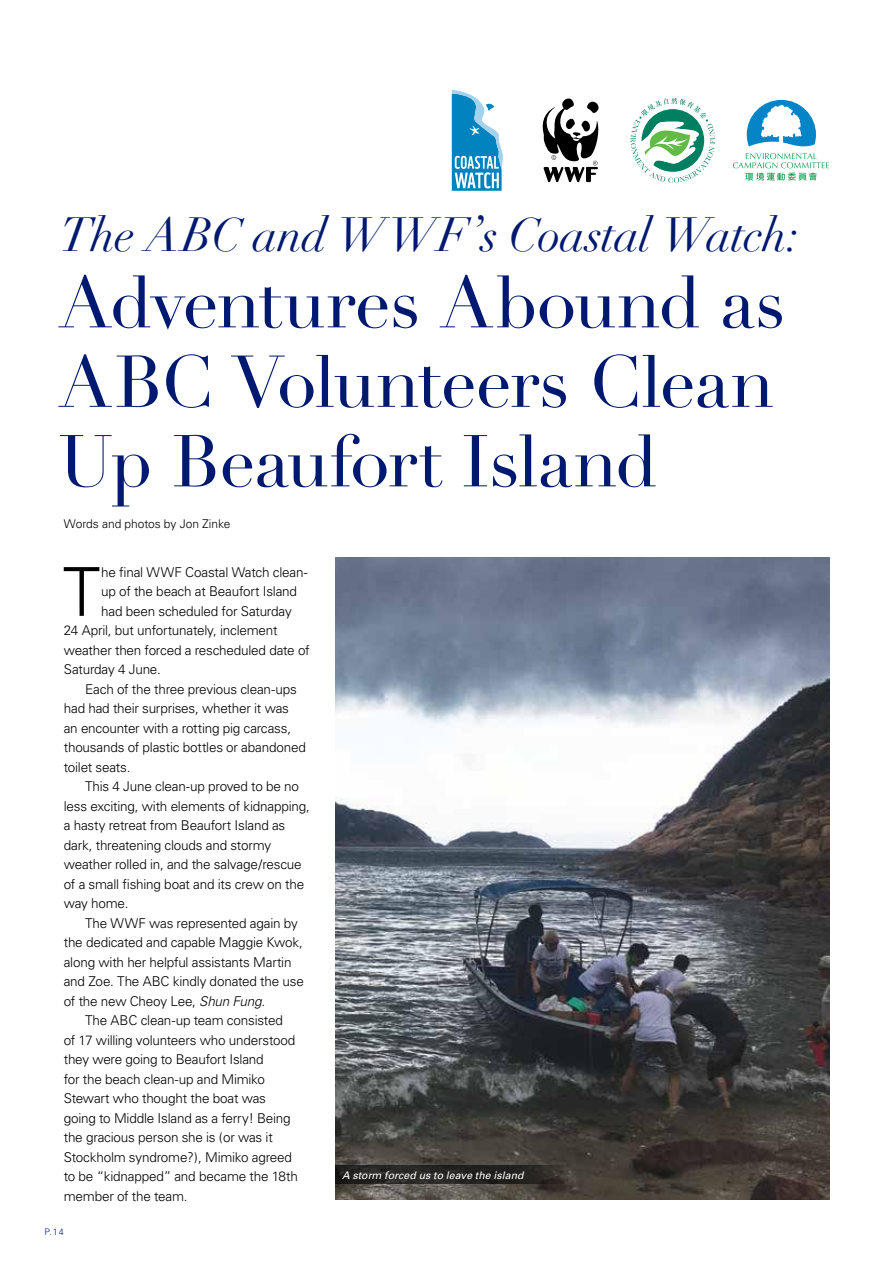
<style>
.page{position:relative;width:893px;height:1263px;background:#fff}
.page>*{position:absolute;margin:0;border:0;box-sizing:border-box;transform-origin:0 0}
.t1{font:72px/79.5px "Didot";letter-spacing:-.015em;color:#001970}
.t2{font:300 67.5px "Univers";color:#000}
.t3{font:italic 46.8px "Didot";letter-spacing:-.015em;color:#001970}
.t4{font:300 13.5px "Univers";letter-spacing:-.015em;color:#000}
.t5{font:300 12px "Univers";color:#000}
.t6{font:italic 10.5px "Univers";letter-spacing:.005em;color:#fff}
.t7{font:300 9px "Univers";color:#001970}
.s1{font-style:italic}
</style>
<div class="page">
<img style="left:335px;top:557px;width:494px;height:642px">
<svg style="left:335px;top:1166px;width:235px;height:18px;background:#282622"></svg>
<svg style="left:452px;top:90px;width:51px;height:101px"></svg>
<svg style="left:631px;top:98px;width:84px;height:85px"></svg>
<svg style="left:733px;top:100px;width:96px;height:81px"></svg>
<svg style="left:542px;top:98px;width:57px;height:84px"></svg>
<h3 class="t3" style="left:60px;top:206px;width:741px">The ABC and WWF’s Coastal Watch:</h3>
<h1 class="t1" style="left:58px;top:264px;width:728px">Adventures Abound as<br>ABC Volunteers Clean<br>Up Beaufort Island</h1>
<p class="t5" style="left:64px;top:516px;width:168px">Words and photos by Jon Zinke</p>
<h2 class="t2" style="left:63px;top:551px;width:39px">T</h2>
<p class="t4" style="left:101px;top:564px;width:208px">he final WWF Coastal Watch clean-</p>
<p class="t4" style="left:101px;top:583px;width:197px">up of the beach at Beaufort Island</p>
<p class="t4" style="left:101px;top:603px;width:192px">had been scheduled for Saturday</p>
<p class="t4" style="left:64px;top:622px;width:215px">24 April, but unfortunately, inclement</p>
<p class="t4" style="left:64px;top:642px;width:247px">weather then forced a rescheduled date of</p>
<p class="t4" style="left:64px;top:661px;width:99px">Saturday 4 June.</p>
<p class="t4" style="left:85px;top:681px;width:213px">Each of the three previous clean-ups</p>
<p class="t4" style="left:64px;top:700px;width:227px">had had their surprises, whether it was</p>
<p class="t4" style="left:64px;top:720px;width:229px">an encounter with a rotting pig carcass,</p>
<p class="t4" style="left:64px;top:739px;width:244px">thousands of plastic bottles or abandoned</p>
<p class="t4" style="left:64px;top:759px;width:68px">toilet seats.</p>
<p class="t4" style="left:85px;top:778px;width:215px">This 4 June clean-up proved to be no</p>
<p class="t4" style="left:64px;top:798px;width:248px">less exciting, with elements of kidnapping,</p>
<p class="t4" style="left:64px;top:817px;width:223px">a hasty retreat from Beaufort Island as</p>
<p class="t4" style="left:64px;top:837px;width:209px">dark, threatening clouds and stormy</p>
<p class="t4" style="left:64px;top:856px;width:239px">weather rolled in, and the salvage/rescue</p>
<p class="t4" style="left:64px;top:876px;width:242px">of a small fishing boat and its crew on the</p>
<p class="t4" style="left:64px;top:895px;width:66px">way home.</p>
<p class="t4" style="left:85px;top:915px;width:214px">The WWF was represented again by</p>
<p class="t4" style="left:64px;top:934px;width:241px">the dedicated and capable Maggie Kwok,</p>
<p class="t4" style="left:64px;top:954px;width:229px">along with her helpful assistants Martin</p>
<p class="t4" style="left:64px;top:973px;width:242px">and Zoe. The ABC kindly donated the use</p>
<p class="t4" style="left:64px;top:993px;width:203px">of the new Cheoy Lee, <span class="s1">Shun Fung</span>.</p>
<p class="t4" style="left:85px;top:1012px;width:199px">The ABC clean-up team consisted</p>
<p class="t4" style="left:64px;top:1032px;width:233px">of 17 willing volunteers who understood</p>
<p class="t4" style="left:64px;top:1051px;width:201px">they were going to Beaufort Island</p>
<p class="t4" style="left:64px;top:1071px;width:203px">for the beach clean-up and Mimiko</p>
<p class="t4" style="left:64px;top:1090px;width:204px">Stewart who thought the boat was</p>
<p class="t4" style="left:64px;top:1110px;width:228px">going to Middle Island as a ferry! Being</p>
<p class="t4" style="left:64px;top:1129px;width:211px">the gracious person she is (or was it</p>
<p class="t4" style="left:64px;top:1149px;width:230px">Stockholm syndrome?), Mimiko agreed</p>
<p class="t4" style="left:64px;top:1168px;width:236px">to be “kidnapped” and became the 18th</p>
<p class="t4" style="left:64px;top:1188px;width:125px">member of the team.</p>
<p class="t7" style="left:44px;top:1226px;width:21px">P.14</p>
<p class="t6" style="left:342px;top:1169px;width:183px">A storm forced us to leave the island</p>
</div>
